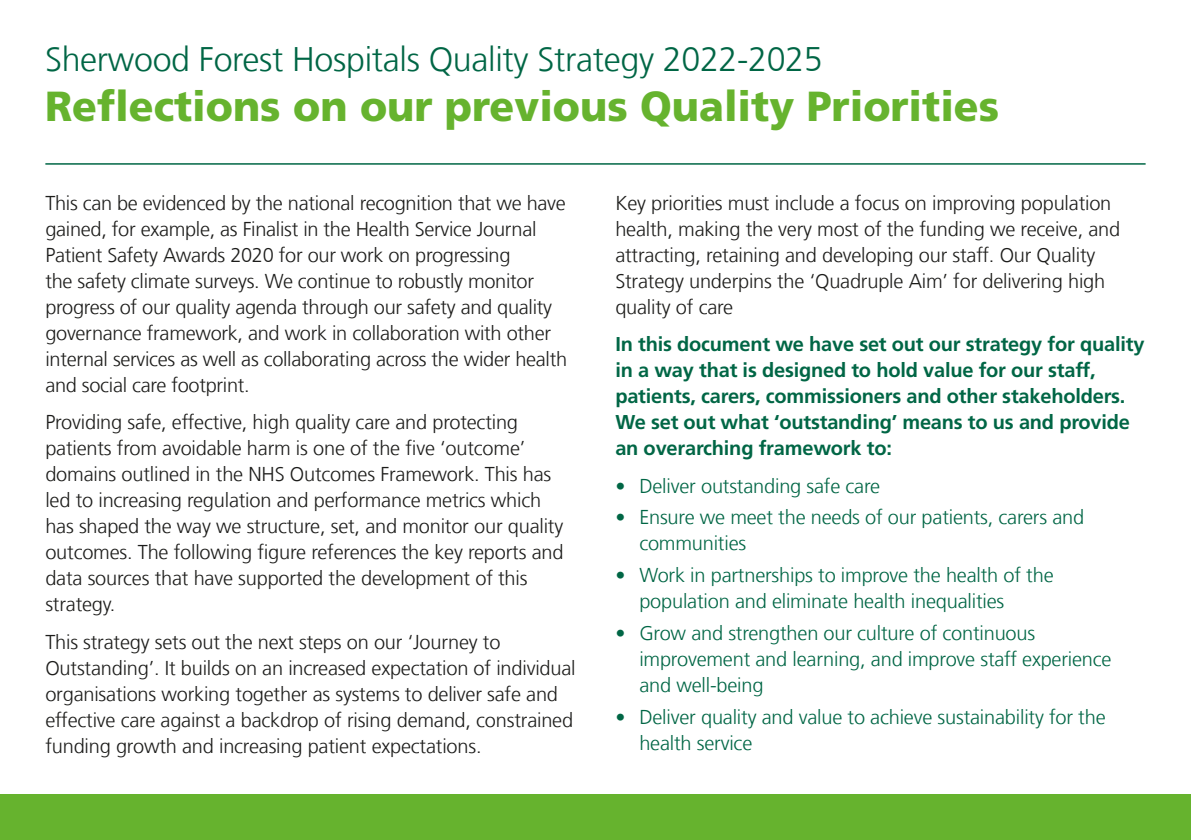
<style>
.page{position:relative;width:1191px;height:840px;background:#fff}
.page>*{position:absolute;margin:0;border:0;box-sizing:border-box;transform-origin:0 0}
.t1{font:900 42px "Frutiger LT Com";color:#66b32e}
.t2{font:300 34px "Frutiger LT Com";letter-spacing:-.01em;color:#006645}
.t3{font:300 20px/26px "Frutiger LT Com";letter-spacing:-.01em;color:#1d1d1b}
.t4{font:300 20px/26px "Frutiger LT Com";letter-spacing:-.01em;color:#006645}
.t5{font:700 20px/26px "Frutiger LT Com";letter-spacing:-.01em;color:#006645}
</style>
<div class="page">
<div style="left:0;top:794px;width:1191px;height:45px;background:#66b32e"></div>
<hr style="left:45px;top:163px;width:1100px;height:1px;background:#006645">
<h2 class="t2" style="left:45px;top:39px;width:779px">Sherwood Forest Hospitals Quality Strategy 2022-2025</h2>
<h1 class="t1" style="left:45px;top:81px;width:955px">Reflections on our previous Quality Priorities</h1>
<p class="t3" style="left:45px;top:190px;width:523px">This can be evidenced by the national recognition that we have gained, for example, as Finalist in the Health Service Journal Patient Safety Awards 2020 for our work on progressing<br>the safety climate surveys. We continue to robustly monitor progress of our quality agenda through our safety and quality governance framework, and work in collaboration with other internal services as well as collaborating across the wider health and social care footprint.</p>
<p class="t3" style="left:45px;top:409px;width:519px">Providing safe, effective, high quality care and protecting patients from avoidable harm is one of the five ‘outcome’ domains outlined in the NHS Outcomes Framework. This has led to increasing regulation and performance metrics which has shaped the way we structure, set, and monitor our quality outcomes. The following figure references the key reports and data sources that have supported the development of this strategy.</p>
<p class="t3" style="left:45px;top:628px;width:532px">This strategy sets out the next steps on our ‘Journey to Outstanding’. It builds on an increased expectation of individual organisations working together as systems to deliver safe and effective care against a backdrop of rising demand, constrained funding growth and increasing patient expectations.</p>
<p class="t3" style="left:615px;top:190px;width:506px">Key priorities must include a focus on improving population health, making the very most of the funding we receive, and attracting, retaining and developing our staff. Our Quality Strategy underpins the ‘Quadruple Aim’ for delivering high quality of care</p>
<p class="t5" style="left:615px;top:331px;width:530px">In this document we have set out our strategy for quality in a way that is designed to hold value for our staff, patients, carers, commissioners and other stakeholders.<br>We set out what ‘outstanding’ means to us and provide an overarching framework to:</p>
<p class="t4" style="left:615px;top:472px;width:266px">• Deliver outstanding safe care</p>
<p class="t4" style="left:639px;top:504px;width:446px;text-indent:-24px">• Ensure we meet the needs of our patients, carers and communities</p>
<p class="t4" style="left:639px;top:562px;width:416px;text-indent:-24px">• Work in partnerships to improve the health of the population and eliminate health inequalities</p>
<p class="t4" style="left:639px;top:619px;width:474px;text-indent:-24px">• Grow and strengthen our culture of continuous improvement and learning, and improve staff experience and well-being</p>
<p class="t4" style="left:639px;top:703px;width:468px;text-indent:-24px">• Deliver quality and value to achieve sustainability for the health service</p>
</div>
